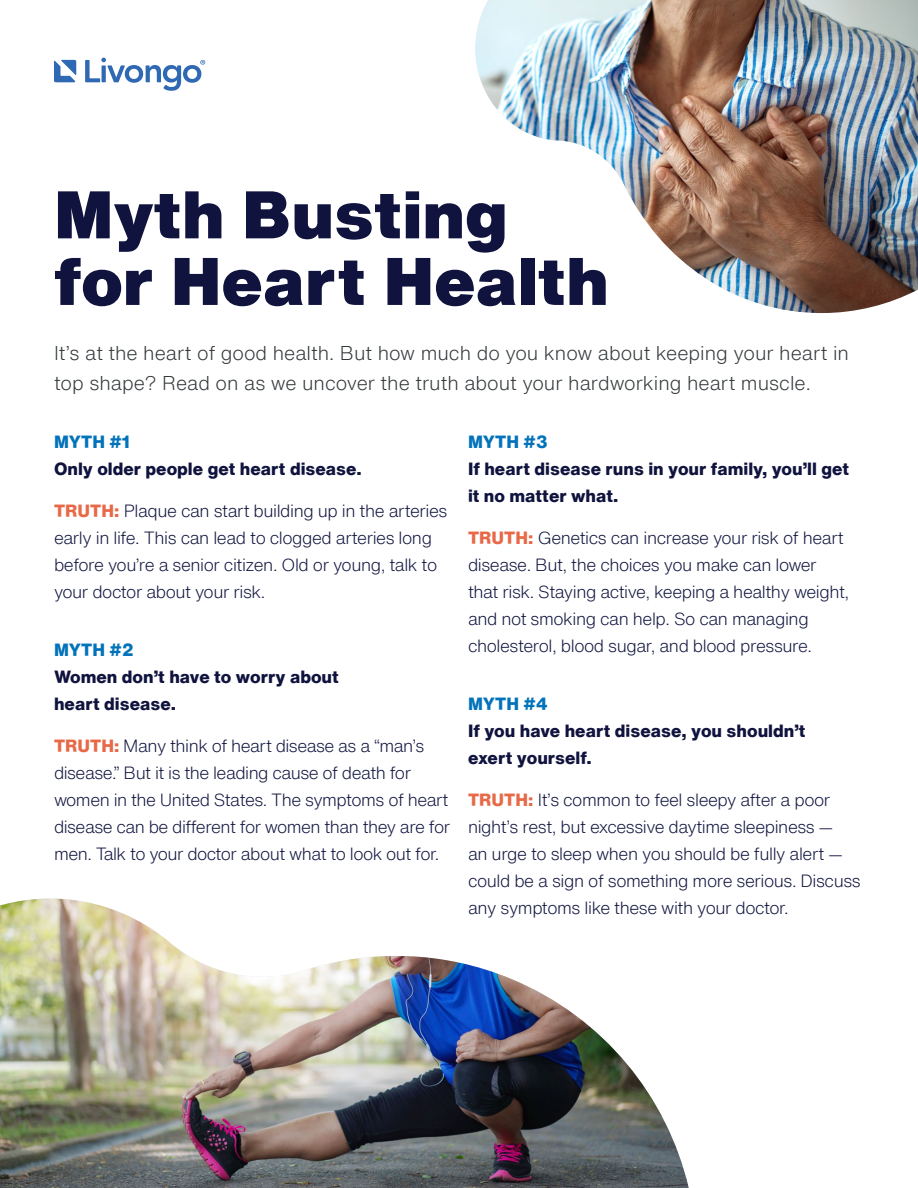
<style>
.page{position:relative;width:918px;height:1188px;background:#fff}
.page>*{position:absolute;margin:0;border:0;box-sizing:border-box;transform-origin:0 0}
.t1{font:900 66px/66.6px "Helvetica Now Text";color:#0f133d}
.t2{font:300 19.5px/30px "Helvetica Now Text";color:#323739}
.t3{font:300 17.25px/27px "Helvetica Now Text";letter-spacing:-.025em;color:#0f133d}
.t4{font:800 17.25px/27px "Helvetica Now Text";color:#0f133d}
.t5{font:800 17.25px "Helvetica Now Text";color:#0272ba}
.s1{font-weight:800;color:#e76948}
</style>
<div class="page">
<svg style="left:54px;top:58px;width:151px;height:33px"></svg>
<img style="left:0;top:899px;width:689px;height:289px">
<img style="left:475px;top:0;width:443px;height:313px">
<h1 class="t1" style="left:54px;top:181px;width:556px">Myth Busting for Heart Health</h1>
<p class="t2" style="left:54px;top:337px;width:797px">It’s at the heart of good health. But how much do you know about keeping your heart in top shape? Read on as we uncover the truth about your hardworking heart muscle.</p>
<p class="t5" style="left:54px;top:429px;width:78px">MYTH #1</p>
<p class="t4" style="left:54px;top:455px;width:309px">Only older people get heart disease.</p>
<p class="t3" style="left:54px;top:497px;width:395px"><span class="s1">TRUTH:</span> Plaque can start building up in the arteries early in life. This can lead to clogged arteries long before you’re a senior citizen. Old or young, talk to your doctor about your risk.</p>
<p class="t5" style="left:54px;top:637px;width:82px">MYTH #2</p>
<p class="t4" style="left:54px;top:663px;width:286px">Women don’t have to worry about heart disease.</p>
<p class="t3" style="left:54px;top:732px;width:398px"><span class="s1">TRUTH:</span> Many think of heart disease as a “man’s disease.” But it is the leading cause of death for women in the United States. The symptoms of heart disease can be different for women than they are for men. Talk to your doctor about what to look out for.</p>
<p class="t5" style="left:468px;top:429px;width:82px">MYTH #3</p>
<p class="t4" style="left:468px;top:455px;width:383px">If heart disease runs in your family, you’ll get it no matter what.</p>
<p class="t3" style="left:468px;top:524px;width:383px"><span class="s1">TRUTH:</span> Genetics can increase your risk of heart disease. But, the choices you make can lower that risk. Staying active, keeping a healthy weight, and not smoking can help. So can managing cholesterol, blood sugar, and blood pressure.</p>
<p class="t5" style="left:468px;top:691px;width:82px">MYTH #4</p>
<p class="t4" style="left:468px;top:717px;width:339px">If you have heart disease, you shouldn’t exert yourself.</p>
<p class="t3" style="left:468px;top:786px;width:394px"><span class="s1">TRUTH:</span> It’s common to feel sleepy after a poor night’s rest, but excessive daytime sleepiness —<br>an urge to sleep when you should be fully alert — could be a sign of something more serious. Discuss any symptoms like these with your doctor.</p>
</div>
